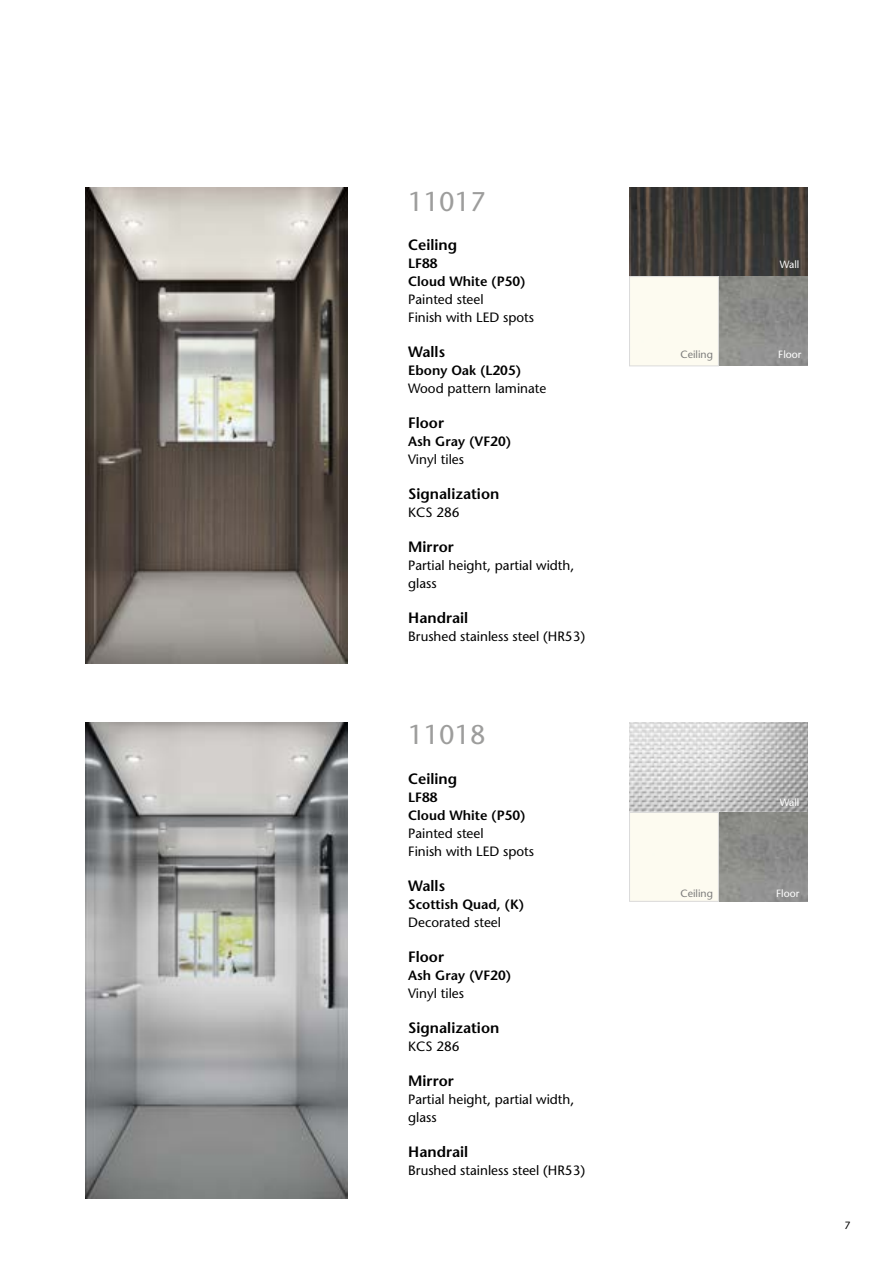
<style>
.page{position:relative;width:893px;height:1263px;background:#fff}
.page>*{position:absolute;margin:0;border:0;box-sizing:border-box;transform-origin:0 0}
.t1{font:27px "Stone Sans";color:#9d9d9c}
.t2{font:600 15px "Stone Sans";color:#000}
.t3{font:13.5px/18px "Stone Sans";color:#000}
.t4{font:600 13.5px/18px "Stone Sans";color:#000}
.t5{font:10.5px "Stone Sans";color:#fff}
.t6{font:10.5px "Stone Sans";color:#7b7b7a}
.t7{font:10.5px "Stone Sans";color:#000}
</style>
<div class="page">
<img style="left:629px;top:187px;width:179px;height:179px">
<div style="left:629px;top:277px;width:89px;height:89px;background:#fdfbf0"></div>
<div style="left:629px;top:276px;width:90px;height:90px;border:1px solid #dadada"></div>
<img style="left:85px;top:187px;width:263px;height:476px">
<img style="left:629px;top:723px;width:179px;height:178px">
<div style="left:629px;top:812px;width:89px;height:89px;background:#fdfbf0"></div>
<div style="left:629px;top:812px;width:90px;height:89px;border:1px solid #dadada"></div>
<img style="left:85px;top:723px;width:263px;height:476px">
<h1 class="t1" style="left:408px;top:185px;width:79px">11017</h1>
<p class="t2" style="left:408px;top:235px;width:51px">Ceiling</p>
<p class="t4" style="left:408px;top:254px;width:119px">LF88<br>Cloud White (P50)</p>
<p class="t3" style="left:408px;top:290px;width:127px">Painted steel<br>Finish with LED spots</p>
<p class="t2" style="left:408px;top:342px;width:38px">Walls</p>
<p class="t4" style="left:408px;top:361px;width:115px">Ebony Oak (L205)</p>
<p class="t3" style="left:408px;top:379px;width:140px">Wood pattern laminate</p>
<p class="t2" style="left:408px;top:413px;width:37px">Floor</p>
<p class="t4" style="left:408px;top:432px;width:105px">Ash Gray (VF20)</p>
<p class="t3" style="left:408px;top:450px;width:57px">Vinyl tiles</p>
<p class="t2" style="left:408px;top:484px;width:93px">Signalization</p>
<p class="t3" style="left:408px;top:503px;width:53px">KCS 286</p>
<p class="t2" style="left:408px;top:537px;width:47px">Mirror</p>
<p class="t3" style="left:408px;top:556px;width:168px">Partial height, partial width, glass</p>
<p class="t2" style="left:408px;top:608px;width:61px">Handrail</p>
<p class="t3" style="left:408px;top:627px;width:178px">Brushed stainless steel (HR53)</p>
<h1 class="t1" style="left:408px;top:718px;width:79px">11018</h1>
<p class="t2" style="left:408px;top:769px;width:51px">Ceiling</p>
<p class="t4" style="left:408px;top:788px;width:119px">LF88<br>Cloud White (P50)</p>
<p class="t3" style="left:408px;top:824px;width:127px">Painted steel<br>Finish with LED spots</p>
<p class="t2" style="left:408px;top:876px;width:38px">Walls</p>
<p class="t4" style="left:408px;top:895px;width:118px">Scottish Quad, (K)</p>
<p class="t3" style="left:408px;top:913px;width:94px">Decorated steel</p>
<p class="t2" style="left:408px;top:947px;width:37px">Floor</p>
<p class="t4" style="left:408px;top:966px;width:105px">Ash Gray (VF20)</p>
<p class="t3" style="left:408px;top:984px;width:57px">Vinyl tiles</p>
<p class="t2" style="left:408px;top:1018px;width:93px">Signalization</p>
<p class="t3" style="left:408px;top:1037px;width:53px">KCS 286</p>
<p class="t2" style="left:408px;top:1071px;width:47px">Mirror</p>
<p class="t3" style="left:408px;top:1090px;width:168px">Partial height, partial width, glass</p>
<p class="t2" style="left:408px;top:1142px;width:61px">Handrail</p>
<p class="t3" style="left:408px;top:1161px;width:178px">Brushed stainless steel (HR53)</p>
<p class="t5" style="left:780px;top:258px;width:21px">Wall</p>
<p class="t6" style="left:681px;top:348px;width:34px">Ceiling</p>
<p class="t5" style="left:778px;top:348px;width:25px">Floor</p>
<p class="t5" style="left:780px;top:795px;width:21px">Wall</p>
<p class="t6" style="left:681px;top:887px;width:34px">Ceiling</p>
<p class="t5" style="left:776px;top:887px;width:25px">Floor</p>
<p class="t7" style="left:844px;top:1219px;width:8px">7</p>
</div>
